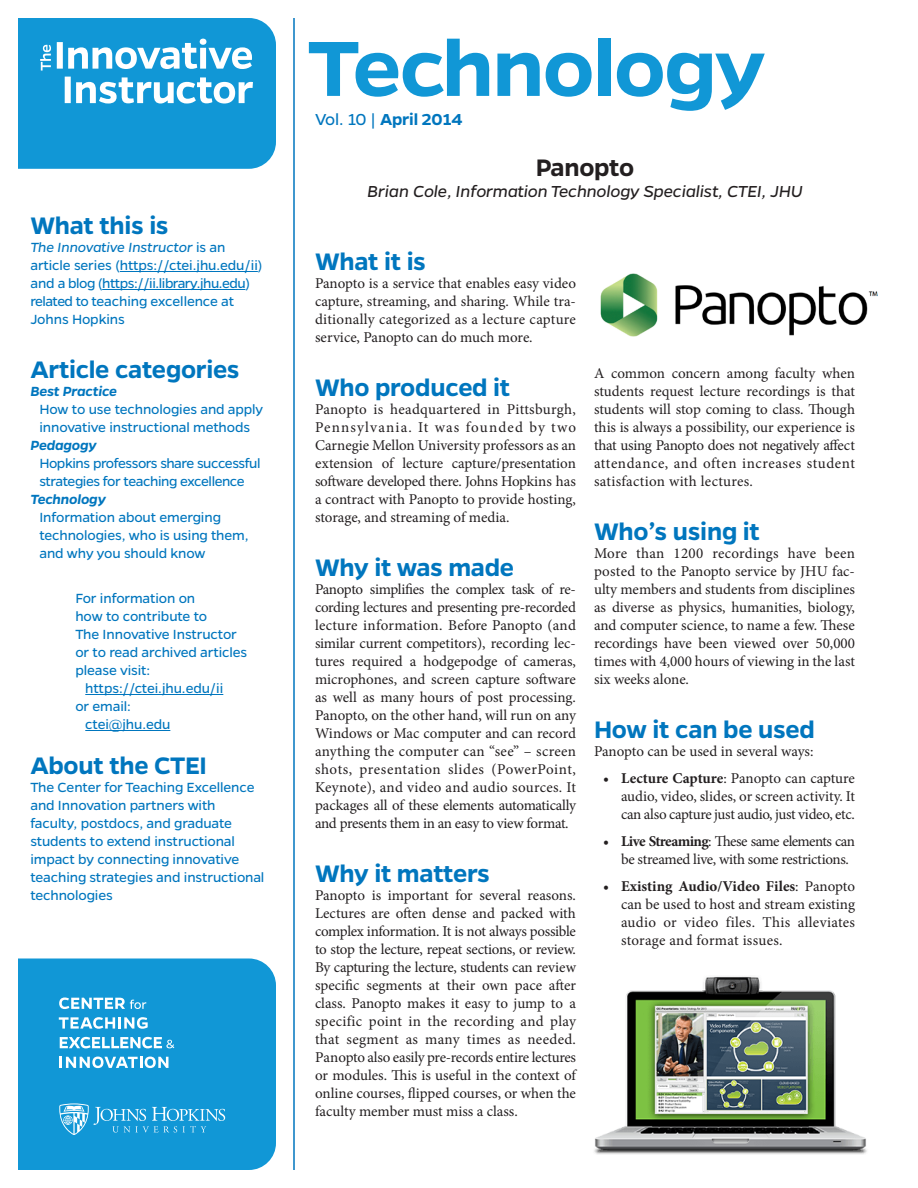
<style>
.page{position:relative;width:918px;height:1188px;background:#fff}
.page>*{position:absolute;margin:0;border:0;box-sizing:border-box;transform-origin:0 0}
.Article_Type{font:600 88.35px "Gentona";letter-spacing:-.02em;color:#1197d6;scale:1.05 1}
.Heading_1{font:600 27px "Gentona";letter-spacing:-.01em;color:#0076be}
.t1{font:600 27px "Gentona";letter-spacing:-.01em;color:#231f20}
.Authors__Title{font:italic 18px "Gentona";letter-spacing:-.01em;color:#231f20}
.t2{font:600 18px "Gentona";letter-spacing:-.01em;color:#0076be}
.t3{font:15px/18px "Minion Pro";letter-spacing:-.005em;color:#231f20;text-align:justify}
.Aside_Text{font:15px/18px "Gentona";letter-spacing:-.01em;color:#0076be}
.t4{font:15px/18px "Minion Pro";letter-spacing:-.03em;color:#231f20}
.Aside_Text-2{font:15px/18px "Gentona";letter-spacing:-.03em;color:#0076be}
.t5{font:italic 600 15px "Gentona";letter-spacing:-.01em;color:#0076be}
.s1{font-style:italic}
.s2{font-weight:400}
.s3{font-weight:700}
</style>
<div class="page">
<div style="left:18px;top:958px;width:258px;height:212px;background:#1197d6"></div>
<hr style="left:293px;top:18px;width:2px;height:1152px;background:#0076be">
<svg style="left:18px;top:18px;width:258px;height:151px;background:#2fa4db"></svg>
<svg style="left:59px;top:1103px;width:166px;height:32px;background:#38a8dc"></svg>
<svg style="left:59px;top:998px;width:87px;height:11px"></svg>
<svg style="left:59px;top:1017px;width:89px;height:12px"></svg>
<svg style="left:60px;top:1037px;width:114px;height:11px"></svg>
<svg style="left:60px;top:1057px;width:108px;height:11px"></svg>
<hr style="left:120px;top:271px;width:138px;height:1px;background:#0076be">
<hr style="left:102px;top:289px;width:143px;height:1px;background:#0076be">
<hr style="left:85px;top:694px;width:138px;height:1px;background:#0076be">
<hr style="left:85px;top:730px;width:85px;height:1px;background:#0076be">
<img style="left:601px;top:273px;width:276px;height:64px">
<img style="left:594px;top:976px;width:273px;height:178px">
<h1 class="Heading_1" style="left:30px;top:210px;width:140px">What this is</h1>
<p class="Aside_Text" style="left:30px;top:238px;width:234px"><span class="s1">The Innovative Instructor</span> is an article series (https://ctei.jhu.edu/ii) and a blog (https://ii.library.jhu.edu) related to teaching excellence at Johns Hopkins</p>
<h1 class="Heading_1" style="left:30px;top:354px;width:211px">Article categories</h1>
<p class="t5" style="left:30px;top:383px;width:88px">Best Practice</p>
<p class="Aside_Text" style="left:39px;top:400px;width:225px">How to use technologies and apply innovative instructional methods</p>
<p class="t5" style="left:30px;top:437px;width:68px">Pedagogy</p>
<p class="Aside_Text-2" style="left:39px;top:454px;width:223px">Hopkins professors share successful strategies for teaching excellence</p>
<p class="t5" style="left:30px;top:491px;width:77px">Technology</p>
<p class="Aside_Text" style="left:39px;top:508px;width:211px">Information about emerging technologies, who is using them, and why you should know</p>
<p class="Aside_Text" style="left:75px;top:589px;width:121px">For information on</p>
<p class="Aside_Text" style="left:75px;top:607px;width:133px">how to contribute to</p>
<p class="Aside_Text" style="left:75px;top:625px;width:163px">The Innovative Instructor</p>
<p class="Aside_Text" style="left:75px;top:643px;width:173px">or to read archived articles</p>
<p class="Aside_Text" style="left:75px;top:661px;width:76px">please visit:</p>
<p class="Aside_Text" style="left:85px;top:679px;width:140px">https://ctei.jhu.edu/ii</p>
<p class="Aside_Text" style="left:75px;top:697px;width:57px">or email:</p>
<p class="Aside_Text" style="left:85px;top:715px;width:87px">ctei@jhu.edu</p>
<h1 class="Heading_1" style="left:30px;top:750px;width:178px">About the CTEI</h1>
<p class="Aside_Text" style="left:30px;top:778px;width:236px">The Center for Teaching Excellence and Innovation partners with faculty, postdocs, and graduate students to extend instructional impact by connecting innovative teaching strategies and instructional technologies</p>
<h1 class="Article_Type" style="left:307px;top:18px;width:438px">Technology</h1>
<p class="t2" style="left:315px;top:109px;width:149px"><span class="s2">Vol. 10 |</span> April 2014</p>
<h1 class="t1" style="left:536px;top:152px;width:100px">Panopto</h1>
<p class="Authors__Title" style="left:367px;top:181px;width:437px">Brian Cole, Information Technology Specialist, CTEI, JHU</p>
<h1 class="Heading_1" style="left:315px;top:246px;width:112px">What it is</h1>
<p class="t3" style="left:315px;top:274px;width:263px">Panopto is a service that enables easy video capture, streaming, and sharing. While tra&shy;ditionally categorized as a lecture capture service, Panopto can do much more.</p>
<h1 class="Heading_1" style="left:315px;top:372px;width:197px">Who produced it</h1>
<p class="t3" style="left:315px;top:400px;width:263px">Panopto is headquartered in Pittsburgh, Pennsylvania. It was founded by two Carnegie Mellon University professors as an extension of lecture capture/presentation software developed there. Johns Hopkins has a contract with Panopto to provide hosting, storage, and streaming of media.</p>
<h1 class="Heading_1" style="left:315px;top:552px;width:201px">Why it was made</h1>
<p class="t3" style="left:315px;top:580px;width:263px">Panopto simplifies the complex task of re&shy;cording lectures and presenting pre-recorded lecture information. Before Panopto (and similar current competitors), recording lec&shy;tures required a hodgepodge of cameras, microphones, and screen capture software as well as many hours of post processing.<br>Panopto, on the other hand, will run on any Windows or Mac computer and can record anything the computer can “see” – screen shots, presentation slides (PowerPoint, Keynote), and video and audio sources. It packages all of these elements automatically and presents them in an easy to view format.</p>
<h1 class="Heading_1" style="left:315px;top:858px;width:176px">Why it matters</h1>
<p class="t3" style="left:315px;top:886px;width:263px">Panopto is important for several reasons.<br>Lectures are often dense and packed with complex information. It is not always possible to stop the lecture, repeat sections, or review.<br>By capturing the lecture, students can review specific segments at their own pace after class. Panopto makes it easy to jump to a specific point in the recording and play that segment as many times as needed.<br>Panopto also easily pre-records entire lectures or modules. This is useful in the context of online courses, flipped courses, or when the faculty member must miss a class.</p>
<p class="t3" style="left:594px;top:364px;width:263px">A common concern among faculty when students request lecture recordings is that students will stop coming to class. Though this is always a possibility, our experience is that using Panopto does not negatively affect attendance, and often increases student satisfaction with lectures.</p>
<h1 class="Heading_1" style="left:594px;top:516px;width:167px">Who’s using it</h1>
<p class="t3" style="left:594px;top:544px;width:263px">More than 1200 recordings have been posted to the Panopto service by JHU fac&shy;ulty members and students from disciplines as diverse as physics, humanities, biology, and computer science, to name a few. These recordings have been viewed over 50,000 times with 4,000 hours of viewing in the last six weeks alone.</p>
<h1 class="Heading_1" style="left:594px;top:714px;width:222px">How it can be used</h1>
<p class="t3" style="left:594px;top:742px;width:221px">Panopto can be used in several ways:</p>
<p class="t3" style="left:621px;top:769px;width:236px;text-indent:-18px"><span class="s3">• Lecture Capture</span>: Panopto can capture audio, video, slides, or screen activity. It can also capture just audio, just video, etc.</p>
<p class="t4" style="left:621px;top:832px;width:236px;text-indent:-18px"><span class="s3">• Live Streaming</span>: These same elements can be streamed live, with some restrictions.</p>
<p class="t3" style="left:621px;top:877px;width:236px;text-indent:-18px"><span class="s3">• Existing Audio/Video Files</span>: Panopto can be used to host and stream existing audio or video files. This alleviates storage and format issues.</p>
</div>
